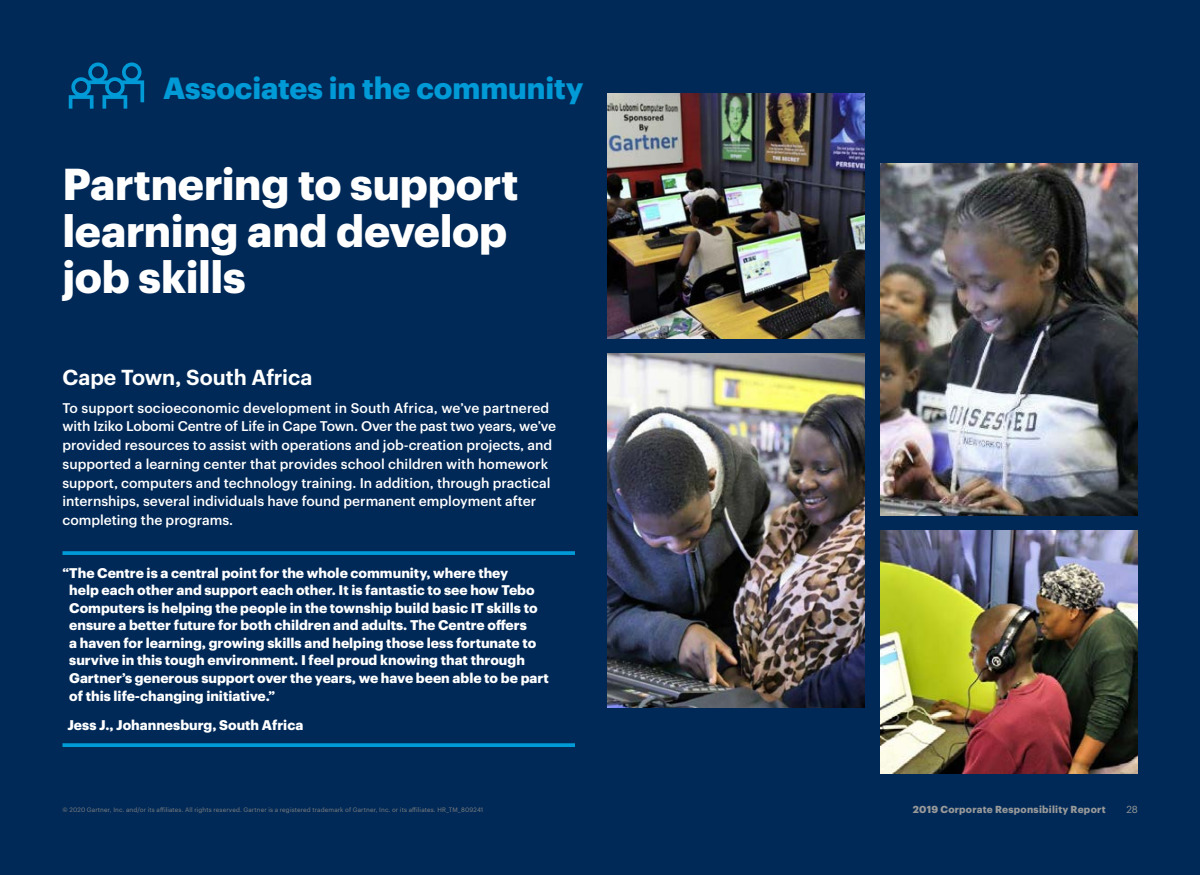
<style>
.page{position:relative;width:1200px;height:875px;background:#002957}
.page>*{position:absolute;margin:0;border:0;box-sizing:border-box;transform-origin:0 0}
.t1{font:700 43.75px/46.2px "Graphik";letter-spacing:-.005em;color:#fff}
.t2{font:700 30px "Graphik";color:#009ad7}
.t3{font:600 21.25px "Graphik";letter-spacing:-.005em;color:#fff}
.t4{font:700 13.75px/17.6px "Graphik";color:#fff}
.t5{font:500 13.75px/18.8px "Graphik";color:#fff}
.t6{font:700 10px "Graphik";letter-spacing:.025em;color:#999}
.t7{font:10px "Graphik";color:#999}
.t8{font:6.25px "Graphik";letter-spacing:.02em;color:#808080}
</style>
<div class="page">
<svg style="left:62px;top:551px;width:513px;height:4px;background:#0092ce"></svg>
<svg style="left:62px;top:743px;width:513px;height:4px;background:#0092ce"></svg>
<svg style="left:69px;top:62px;width:75px;height:47px"></svg>
<img style="left:608px;top:353px;width:256px;height:355px">
<img style="left:881px;top:531px;width:257px;height:243px">
<img style="left:608px;top:94px;width:256px;height:244px">
<img style="left:881px;top:163px;width:257px;height:353px">
<h2 class="t2" style="left:163px;top:65px;width:422px">Associates in the community</h2>
<h1 class="t1" style="left:62px;top:157px;width:457px">Partnering to support learning and develop job skills</h1>
<h3 class="t3" style="left:62px;top:361px;width:251px">Cape Town, South Africa</h3>
<p class="t5" style="left:62px;top:397px;width:495px">To support socioeconomic development in South Africa, we’ve partnered with Iziko Lobomi Centre of Life in Cape Town. Over the past two years, we’ve provided resources to assist with operations and job-creation projects, and supported a learning center that provides school children with homework support, computers and technology training. In addition, through practical internships, several individuals have found permanent employment after completing the programs.</p>
<p class="t4" style="left:69px;top:563px;width:481px;text-indent:-7px">“The Centre is a central point for the whole community, where they<br>help each other and support each other. It is fantastic to see how Tebo Computers is helping the people in the township build basic IT skills to ensure a better future for both children and adults. The Centre offers<br>a haven for learning, growing skills and helping those less fortunate to survive in this tough environment. I feel proud knowing that through Gartner’s generous support over the years, we have been able to be part of this life-changing initiative.”</p>
<p class="t4" style="left:68px;top:714px;width:237px">Jess J., Johannesburg, South Africa</p>
<p class="t8" style="left:62px;top:805px;width:422px">© 2020 Gartner, Inc. and/or its affiliates. All rights reserved. Gartner is a registered trademark of Gartner, Inc. or its affiliates. HR_TM_809241</p>
<p class="t6" style="left:913px;top:801px;width:194px">2019 Corporate Responsibility Report</p>
<p class="t7" style="left:1126px;top:801px;width:13px">28</p>
</div>
